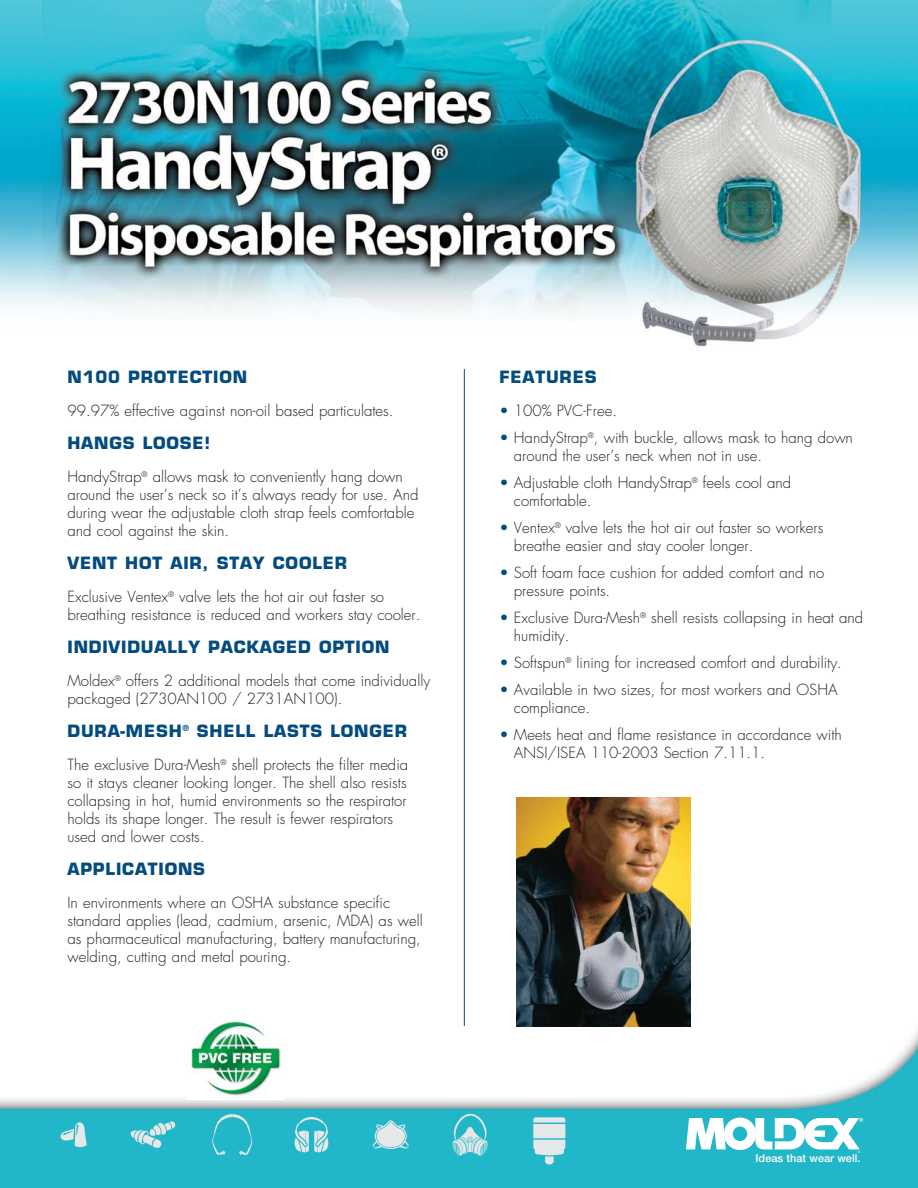
<style>
.page{position:relative;width:918px;height:1188px;background:#fff}
.page>*{position:absolute;margin:0;border:0;box-sizing:border-box;transform-origin:0 0}
.t1{font:700 16.5px "Eurostile";letter-spacing:.05em;color:#044c7e}
.t2{font:300 15px/18px "Futura";color:#231f20}
.t3{font:500 10.95px "Helvetica Neue";color:#fff}
.t4{font:500 3px "Helvetica Neue";color:#fff}
.s1{color:#044c7e}
</style>
<div class="page">
<img style="left:0;top:0;width:918px;height:1188px">
<img style="left:186px;top:1017px;width:97px;height:82px">
<hr style="left:464px;top:369px;width:1px;height:657px;background:#044c7e">
<img style="left:517px;top:797px;width:173px;height:230px">
<svg style="left:686px;top:1118px;width:177px;height:32px"></svg>
<svg style="left:61px;top:1122px;width:26px;height:25px"></svg>
<svg style="left:130px;top:1121px;width:45px;height:27px"></svg>
<svg style="left:212px;top:1114px;width:41px;height:42px;background:#37bccb"></svg>
<svg style="left:294px;top:1117px;width:35px;height:35px"></svg>
<svg style="left:372px;top:1120px;width:37px;height:30px"></svg>
<svg style="left:452px;top:1114px;width:36px;height:42px;background:#6dc9d4"></svg>
<svg style="left:533px;top:1117px;width:32px;height:48px;background:#b3dadf"></svg>
<p class="t1" style="left:68px;top:370px;width:181px">N100 PROTECTION</p>
<p class="t2" style="left:68px;top:402px;width:327px">99.97% effective against non-oil based particulates.</p>
<p class="t1" style="left:68px;top:436px;width:144px">HANGS LOOSE!</p>
<p class="t2" style="left:68px;top:468px;width:352px">HandyStrap<sup>®</sup> allows mask to conveniently hang down around the user’s neck so it’s always ready for use. And during wear the adjustable cloth strap feels comfortable and cool against the skin.</p>
<p class="t1" style="left:68px;top:556px;width:281px">VENT HOT AIR, STAY COOLER</p>
<p class="t2" style="left:68px;top:588px;width:354px">Exclusive Ventex<sup>®</sup> valve lets the hot air out faster so breathing resistance is reduced and workers stay cooler.</p>
<p class="t1" style="left:68px;top:640px;width:324px">INDIVIDUALLY PACKAGED OPTION</p>
<p class="t2" style="left:68px;top:672px;width:364px">Moldex<sup>®</sup> offers 2 additional models that come individually packaged (2730AN100 / 2731AN100).</p>
<p class="t1" style="left:68px;top:724px;width:341px">DURA-MESH<sup>®</sup> SHELL LASTS LONGER</p>
<p class="t2" style="left:68px;top:756px;width:342px">The exclusive Dura-Mesh<sup>®</sup> shell protects the filter media so it stays cleaner looking longer. The shell also resists collapsing in hot, humid environments so the respirator holds its shape longer. The result is fewer respirators used and lower costs.</p>
<p class="t1" style="left:68px;top:862px;width:139px">APPLICATIONS</p>
<p class="t2" style="left:68px;top:894px;width:357px">In environments where an OSHA substance specific standard applies (lead, cadmium, arsenic, MDA) as well as pharmaceutical manufacturing, battery manufacturing, welding, cutting and metal pouring.</p>
<p class="t1" style="left:500px;top:370px;width:99px">FEATURES</p>
<p class="t2" style="left:500px;top:402px;width:119px"><span class="s1">•</span> 100% PVC-Free.</p>
<p class="t2" style="left:514px;top:429px;width:341px;text-indent:-14px"><span class="s1">•</span> HandyStrap<sup>®</sup>, with buckle, allows mask to hang down around the user’s neck when not in use.</p>
<p class="t2" style="left:514px;top:474px;width:279px;text-indent:-14px"><span class="s1">•</span> Adjustable cloth HandyStrap<sup>®</sup> feels cool and comfortable.</p>
<p class="t2" style="left:514px;top:519px;width:311px;text-indent:-14px"><span class="s1">•</span> Ventex<sup>®</sup> valve lets the hot air out faster so workers breathe easier and stay cooler longer.</p>
<p class="t2" style="left:514px;top:564px;width:312px;text-indent:-14px"><span class="s1">•</span> Soft foam face cushion for added comfort and no pressure points.</p>
<p class="t2" style="left:514px;top:609px;width:351px;text-indent:-14px"><span class="s1">•</span> Exclusive Dura-Mesh<sup>®</sup> shell resists collapsing in heat and humidity.</p>
<p class="t2" style="left:500px;top:654px;width:344px"><span class="s1">•</span> Softspun<sup>®</sup> lining for increased comfort and durability.</p>
<p class="t2" style="left:514px;top:681px;width:325px;text-indent:-14px"><span class="s1">•</span> Available in two sizes, for most workers and OSHA compliance.</p>
<p class="t2" style="left:514px;top:726px;width:329px;text-indent:-14px"><span class="s1">•</span> Meets heat and flame resistance in accordance with<br>ANSI/ISEA 110-2003 Section 7.11.1.</p>
<p class="t4" style="left:858px;top:1150px;width:4px">®</p>
<p class="t3" style="left:756px;top:1154px;width:106px">Ideas that wear well.</p>
</div>
